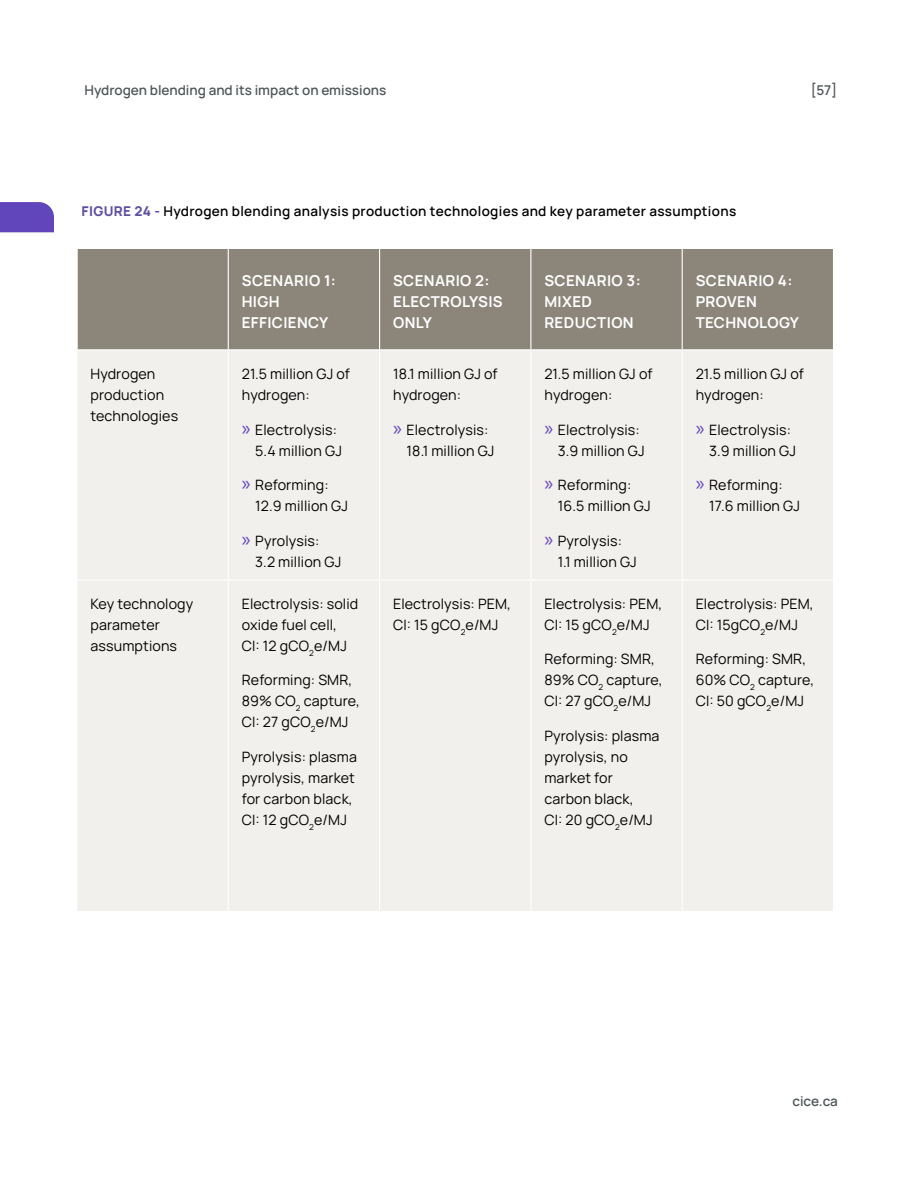
<style>
.page{position:relative;width:918px;height:1188px;background:#fff}
.page>*{position:absolute;margin:0;border:0;box-sizing:border-box;transform-origin:0 0}
.t1{font:700 15px/21px "Manrope";letter-spacing:.025em;color:#fff}
.t2{font:14.25px/21px "Manrope";letter-spacing:.01em;color:#000}
.t3{font:600 13.5px "Manrope";letter-spacing:.025em;color:#000}
.t4{font:600 13.5px "Manrope";color:#4f5759}
.s1{font-weight:800;color:#6050a1}
.s2{font-weight:800;color:#6145ba}
.s3{font-family:"Myriad Pro";font-size:21px;color:#6145ba}
</style>
<div class="page">
<div style="left:0;top:202px;width:54px;height:30px;background:#6145ba"></div>
<div style="left:78px;top:249px;width:755px;height:100px;background:#8c857a"></div>
<div style="left:78px;top:350px;width:755px;height:561px;background:#f2f0ed"></div>
<hr style="left:228px;top:249px;width:1px;height:100px;background:#fff">
<hr style="left:379px;top:249px;width:1px;height:100px;background:#fff">
<hr style="left:530px;top:249px;width:1px;height:100px;background:#fff">
<hr style="left:682px;top:249px;width:1px;height:100px;background:#fff">
<hr style="left:228px;top:350px;width:1px;height:230px;background:#fff">
<hr style="left:379px;top:350px;width:1px;height:230px;background:#fff">
<hr style="left:530px;top:350px;width:1px;height:230px;background:#fff">
<hr style="left:682px;top:350px;width:1px;height:230px;background:#fff">
<hr style="left:228px;top:581px;width:1px;height:330px;background:#fff">
<hr style="left:379px;top:581px;width:1px;height:330px;background:#fff">
<hr style="left:530px;top:581px;width:1px;height:330px;background:#fff">
<hr style="left:682px;top:581px;width:1px;height:330px;background:#fff">
<hr style="left:78px;top:580px;width:150px;height:1px;background:#fff">
<hr style="left:228px;top:580px;width:152px;height:1px;background:#fff">
<hr style="left:380px;top:580px;width:151px;height:1px;background:#fff">
<hr style="left:531px;top:580px;width:151px;height:1px;background:#fff">
<hr style="left:682px;top:580px;width:151px;height:1px;background:#fff">
<p class="t4" style="left:85px;top:81px;width:303px">Hydrogen blending and its impact on emissions</p>
<p class="t4" style="left:811px;top:81px;width:28px">[57]</p>
<p class="t3" style="left:82px;top:202px;width:656px"><span class="s1">FIGURE 24</span> <span class="s2">-</span> Hydrogen blending analysis production technologies and key parameter assumptions</p>
<p class="t1" style="left:242px;top:270px;width:96px">SCENARIO 1:<br>HIGH<br>EFFICIENCY</p>
<p class="t1" style="left:393px;top:270px;width:111px">SCENARIO 2:<br>ELECTROLYSIS<br>ONLY</p>
<p class="t1" style="left:544px;top:270px;width:98px">SCENARIO 3:<br>MIXED<br>REDUCTION</p>
<p class="t1" style="left:696px;top:270px;width:105px">SCENARIO 4:<br>PROVEN<br>TECHNOLOGY</p>
<p class="t2" style="left:90px;top:363px;width:89px">Hydrogen production technologies</p>
<p class="t2" style="left:242px;top:363px;width:110px">21.5 million GJ of hydrogen:</p>
<p class="t2" style="left:255px;top:418px;width:88px;text-indent:-14px"><span class="s3">»</span> Electrolysis:<br>5.4 million GJ</p>
<p class="t2" style="left:255px;top:474px;width:94px;text-indent:-14px"><span class="s3">»</span> Reforming:<br>12.9 million GJ</p>
<p class="t2" style="left:255px;top:529px;width:88px;text-indent:-14px"><span class="s3">»</span> Pyrolysis:<br>3.2 million GJ</p>
<p class="t2" style="left:90px;top:593px;width:104px">Key technology parameter assumptions</p>
<p class="t2" style="left:242px;top:593px;width:118px">Electrolysis: solid oxide fuel cell,<br>CI: 12 gCO<sub>2</sub>e/MJ</p>
<p class="t2" style="left:242px;top:669px;width:120px">Reforming: SMR,<br>89% CO<sub>2</sub> capture,<br>CI: 27 gCO<sub>2</sub>e/MJ</p>
<p class="t2" style="left:242px;top:746px;width:117px">Pyrolysis: plasma pyrolysis, market for carbon black,<br>CI: 12 gCO<sub>2</sub>e/MJ</p>
<p class="t2" style="left:393px;top:363px;width:106px">18.1 million GJ of hydrogen:</p>
<p class="t2" style="left:407px;top:418px;width:89px;text-indent:-14px"><span class="s3">»</span> Electrolysis:<br>18.1 million GJ</p>
<p class="t2" style="left:544px;top:363px;width:110px">21.5 million GJ of hydrogen:</p>
<p class="t2" style="left:558px;top:418px;width:88px;text-indent:-14px"><span class="s3">»</span> Electrolysis:<br>3.9 million GJ</p>
<p class="t2" style="left:558px;top:474px;width:94px;text-indent:-14px"><span class="s3">»</span> Reforming:<br>16.5 million GJ</p>
<p class="t2" style="left:558px;top:529px;width:80px;text-indent:-14px"><span class="s3">»</span> Pyrolysis:<br>1.1 million GJ</p>
<p class="t2" style="left:393px;top:593px;width:119px">Electrolysis: PEM,<br>CI: 15 gCO<sub>2</sub>e/MJ</p>
<p class="t2" style="left:544px;top:593px;width:119px">Electrolysis: PEM,<br>CI: 15 gCO<sub>2</sub>e/MJ</p>
<p class="t2" style="left:544px;top:648px;width:120px">Reforming: SMR,<br>89% CO<sub>2</sub> capture,<br>CI: 27 gCO<sub>2</sub>e/MJ</p>
<p class="t2" style="left:544px;top:725px;width:117px">Pyrolysis: plasma pyrolysis, no market for carbon black,<br>CI: 20 gCO<sub>2</sub>e/MJ</p>
<p class="t2" style="left:696px;top:363px;width:110px">21.5 million GJ of hydrogen:</p>
<p class="t2" style="left:709px;top:418px;width:88px;text-indent:-14px"><span class="s3">»</span> Electrolysis:<br>3.9 million GJ</p>
<p class="t2" style="left:709px;top:474px;width:92px;text-indent:-14px"><span class="s3">»</span> Reforming:<br>17.6 million GJ</p>
<p class="t2" style="left:696px;top:593px;width:119px">Electrolysis: PEM,<br>CI: 15gCO<sub>2</sub>e/MJ</p>
<p class="t2" style="left:696px;top:648px;width:120px">Reforming: SMR,<br>60% CO<sub>2</sub> capture,<br>CI: 50 gCO<sub>2</sub>e/MJ</p>
<p class="t4" style="left:793px;top:1092px;width:47px">cice.ca</p>
</div>
